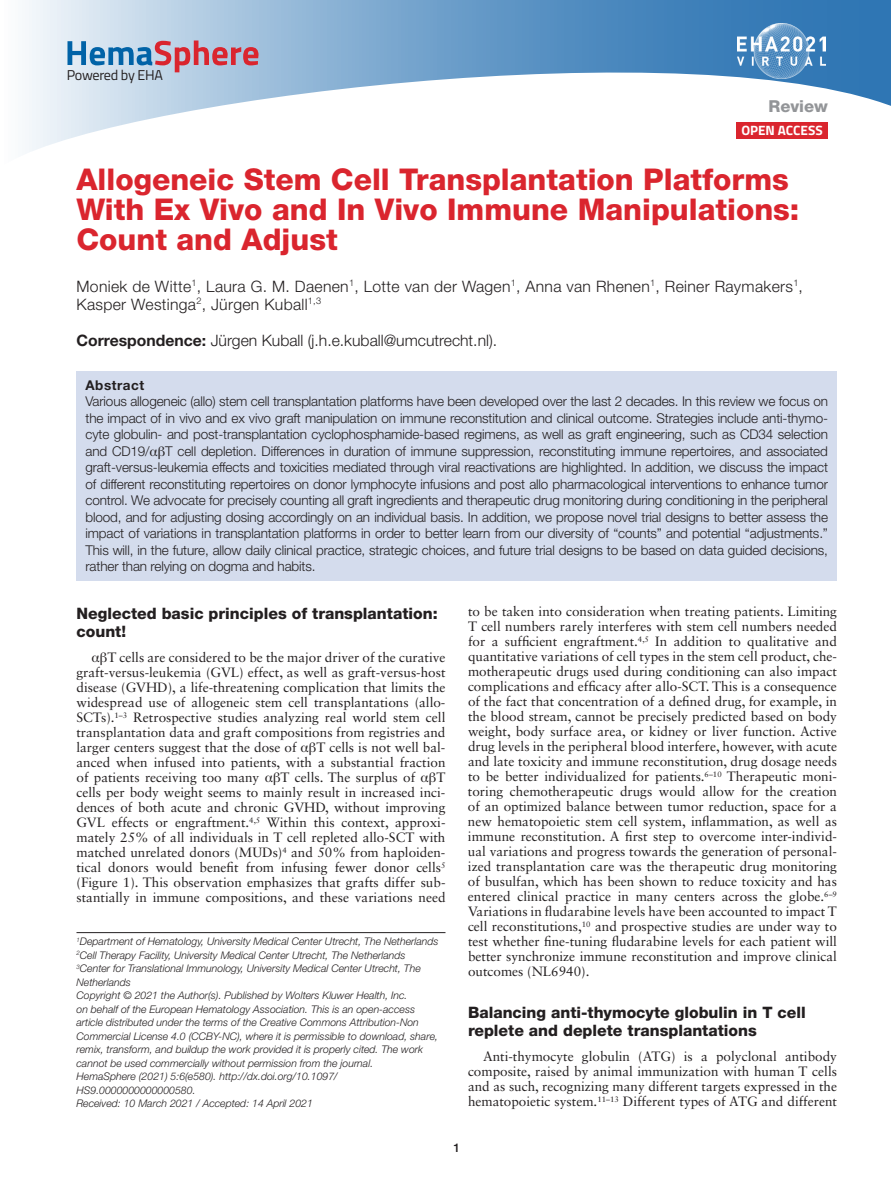
<style>
.page{position:relative;width:891px;height:1188px;background:#fff}
.page>*{position:absolute;margin:0;border:0;box-sizing:border-box;transform-origin:0 0}
.t1{font:800 30px/30px "Helvetica Neue LT Std";color:#da252e}
.t2{font:800 16.5px "Helvetica Neue LT Std";color:#939598}
.t3{font:800 15.75px/18px "Helvetica Neue LT Std";color:#231f20}
.t4{font:300 15.75px/18px "Helvetica Neue LT Std";letter-spacing:.02em;color:#231f20}
.t5{font:300 15.75px "Helvetica Neue LT Std";color:#231f20}
.t6{font:14.25px "Titillium Web";letter-spacing:-.025em;color:#231f20}
.t7{font:13.5px/15px "Sabon LT Std";color:#231f20;text-align:justify}
.t8{font:300 13.5px/16.5px "Helvetica Neue LT Std";letter-spacing:-.01em;color:#231f20;text-align:justify}
.t9{font:700 13.5px "Titillium Web";color:#fff}
.t10{font:700 13.5px "Helvetica Neue LT Std";letter-spacing:.04em;color:#231f20}
.t11{font:500 12px "Helvetica Neue LT Std";color:#231f20}
.t12{font:italic 300 10.5px/13.5px "Helvetica Neue LT Std";color:#231f20}
.s1{font-weight:700}
.s2{font-family:"Gandhari Unicode";font-weight:400}
.s3{font-family:"Gandhari Unicode"}
</style>
<div class="page">
<svg style="left:29px;top:0;width:862px;height:152px"></svg>
<svg style="left:68px;top:41px;width:191px;height:31px;background:#a7a1b9"></svg>
<img style="left:738px;top:24px;width:88px;height:54px">
<div style="left:736px;top:122px;width:92px;height:16px;background:#da252e"></div>
<hr style="left:76px;top:932px;width:370px;height:1px;background:#231f20">
<div style="left:76px;top:371px;width:761px;height:32px;background:#d4dced"></div>
<div style="left:76px;top:388px;width:761px;height:192px;background:#d4dced"></div>
<p class="t6" style="left:67px;top:65px;width:98px">Powered by EHA</p>
<p class="t2" style="left:768px;top:97px;width:61px">Review</p>
<p class="t9" style="left:741px;top:120px;width:83px">OPEN ACCESS</p>
<h1 class="t1" style="left:76px;top:164px;width:724px">Allogeneic Stem Cell Transplantation Platforms<br>With Ex Vivo and In Vivo Immune Manipulations:<br>Count and Adjust</h1>
<p class="t4" style="left:76px;top:277px;width:728px">Moniek de Witte<sup>1</sup>, Laura G. M. Daenen<sup>1</sup>, Lotte van der Wagen<sup>1</sup>, Anna van Rhenen<sup>1</sup>, Reiner Raymakers<sup>1</sup>,<br>Kasper Westinga<sup>2</sup>, Jürgen Kuball<sup>1,3</sup></p>
<p class="t5" style="left:76px;top:330px;width:422px"><span class="s1">Correspondence:</span> Jürgen Kuball (j.h.e.kuball@umcutrecht.nl).</p>
<p class="t10" style="left:86px;top:377px;width:60px">Abstract</p>
<p class="t8" style="left:86px;top:393px;width:744px">Various allogeneic (allo) stem cell transplantation platforms have been developed over the last 2 decades. In this review we focus on the impact of in vivo and ex vivo graft manipulation on immune reconstitution and clinical outcome. Strategies include anti-thymo&shy;cyte globulin- and post-transplantation cyclophosphamide-based regimens, as well as graft engineering, such as CD34 selection and CD19/<span class="s2">αβ</span>T cell depletion. Differences in duration of immune suppression, reconstituting immune repertoires, and associated graft-versus-leukemia effects and toxicities mediated through viral reactivations are highlighted. In addition, we discuss the impact of different reconstituting repertoires on donor lymphocyte infusions and post allo pharmacological interventions to enhance tumor control. We advocate for precisely counting all graft ingredients and therapeutic drug monitoring during conditioning in the peripheral blood, and for adjusting dosing accordingly on an individual basis. In addition, we propose novel trial designs to better assess the impact of variations in transplantation platforms in order to better learn from our diversity of “counts” and potential “adjustments.” This will, in the future, allow daily clinical practice, strategic choices, and future trial designs to be based on data guided decisions, rather than relying on dogma and habits.</p>
<p class="t3" style="left:76px;top:605px;width:363px">Neglected basic principles of transplantation: count!</p>
<p class="t7" style="left:76px;top:650px;width:371px;text-indent:15px"><span class="s3">αβ</span>T cells are considered to be the major driver of the curative graft-versus-leukemia (GVL) effect, as well as graft-versus-host disease (GVHD), a life-threatening complication that limits the widespread use of allogeneic stem cell transplantations (allo-SCTs).<sup>1–3</sup> Retrospective studies analyzing real world stem cell transplantation data and graft compositions from registries and larger centers suggest that the dose of <span class="s3">αβ</span>T cells is not well bal&shy;anced when infused into patients, with a substantial fraction of patients receiving too many <span class="s3">αβ</span>T cells. The surplus of <span class="s3">αβ</span>T cells per body weight seems to mainly result in increased inci&shy;dences of both acute and chronic GVHD, without improving GVL effects or engraftment.<sup>4,5</sup> Within this context, approxi&shy;mately 25% of all individuals in T cell repleted allo-SCT with matched unrelated donors (MUDs)<sup>4</sup> and 50% from haploiden&shy;tical donors would benefit from infusing fewer donor cells<sup>5 </sup>(Figure 1). This observation emphasizes that grafts differ sub&shy;stantially in immune compositions, and these variations need</p>
<p class="t7" style="left:468px;top:604px;width:371px">to be taken into consideration when treating patients. Limiting T cell numbers rarely interferes with stem cell numbers needed for a sufficient engraftment.<sup>4,5</sup> In addition to qualitative and quantitative variations of cell types in the stem cell product, che&shy;motherapeutic drugs used during conditioning can also impact complications and efficacy after allo-SCT. This is a consequence of the fact that concentration of a defined drug, for example, in the blood stream, cannot be precisely predicted based on body weight, body surface area, or kidney or liver function. Active drug levels in the peripheral blood interfere, however, with acute and late toxicity and immune reconstitution, drug dosage needs to be better individualized for patients.<sup>6–10</sup> Therapeutic moni&shy;toring chemotherapeutic drugs would allow for the creation of an optimized balance between tumor reduction, space for a new hematopoietic stem cell system, inflammation, as well as immune reconstitution. A first step to overcome inter-individ&shy;ual variations and progress towards the generation of personal&shy;ized transplantation care was the therapeutic drug monitoring of busulfan, which has been shown to reduce toxicity and has entered clinical practice in many centers across the globe.<sup>6–9<br></sup>Variations in fludarabine levels have been accounted to impact T cell reconstitutions,<sup>10</sup> and prospective studies are under way to test whether fine-tuning fludarabine levels for each patient will better synchronize immune reconstitution and improve clinical outcomes (NL6940).</p>
<p class="t3" style="left:468px;top:1004px;width:339px">Balancing anti-thymocyte globulin in T cell replete and deplete transplantations</p>
<p class="t7" style="left:468px;top:1049px;width:371px;text-indent:15px">Anti-thymocyte globulin (ATG) is a polyclonal antibody composite, raised by animal immunization with human T cells and as such, recognizing many different targets expressed in the hematopoietic system.<sup>11–13</sup> Different types of ATG and different</p>
<p class="t12" style="left:76px;top:934px;width:364px"><sup>1</sup>Department of Hematology, University Medical Center Utrecht, The Netherlands <sup>2</sup>Cell Therapy Facility, University Medical Center Utrecht, The Netherlands <sup>3</sup>Center for Translational Immunology, University Medical Center Utrecht, The Netherlands<br>Copyright © 2021 the Author(s). Published by Wolters Kluwer Health, Inc.<br>on behalf of the European Hematology Association. This is an open-access article distributed under the terms of the Creative Commons Attribution-Non Commercial License 4.0 (CCBY-NC), where it is permissible to download, share, remix, transform, and buildup the work provided it is properly cited. The work cannot be used commercially without permission from the journal.<br>HemaSphere (2021) 5:6(e580). http://dx.doi.org/10.1097/ HS9.0000000000000580.<br>Received: 10 March 2021 / Accepted: 14 April 2021</p>
<p class="t11" style="left:453px;top:1140px;width:8px">1</p>
</div>
